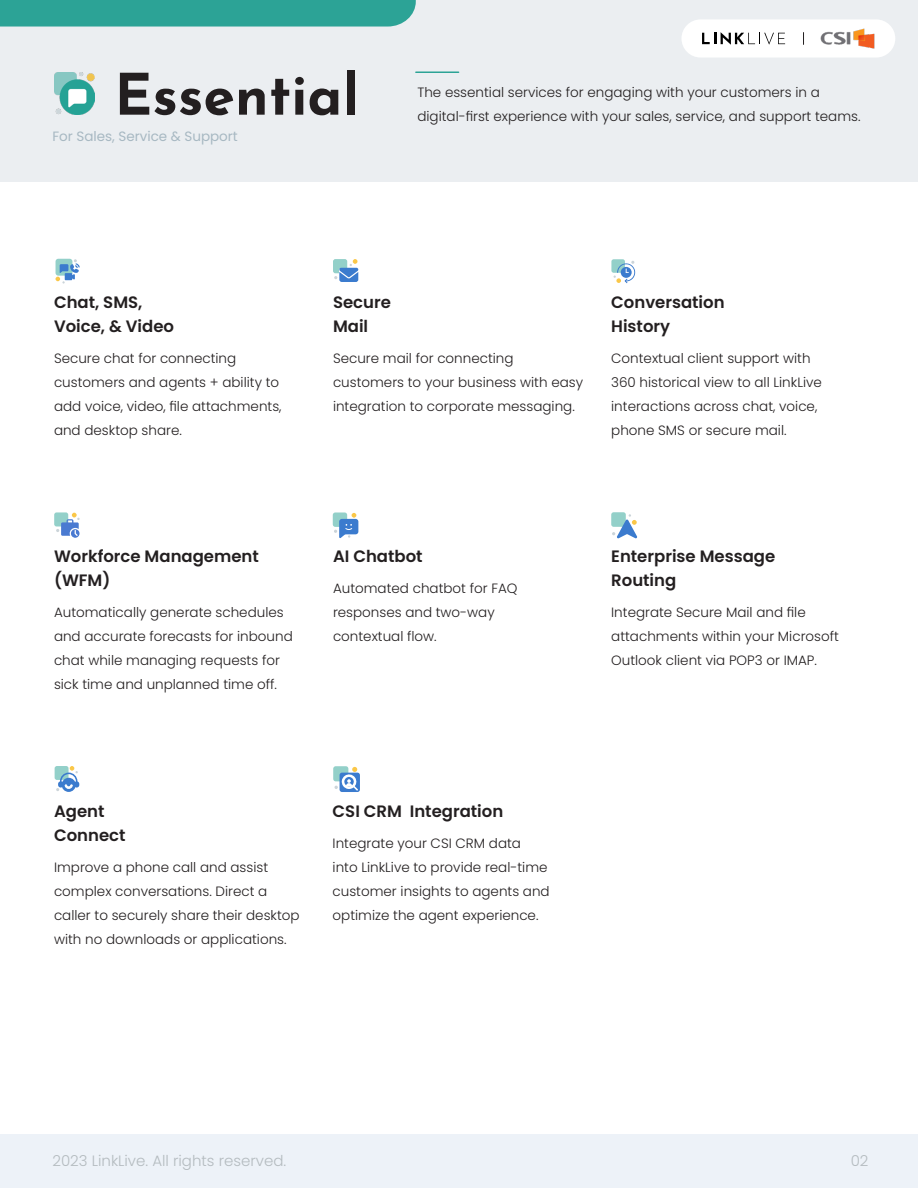
<style>
.page{position:relative;width:918px;height:1188px;background:#fff}
.page>*{position:absolute;margin:0;border:0;box-sizing:border-box;transform-origin:0 0}
.t1{font:700 57px "Josefin Sans";color:#231f20}
.t2{font:600 16.5px/24px "Poppins";color:#231f20}
.t3{font:300 15px "Poppins";color:#b4bbbf}
.Paragraph_Style_2{font:300 13.5px/24px "Poppins";color:#231f20}
.Paragraph_Style_1{font:300 13.5px/24px "Poppins";color:#231f20}
.t4{font:13.5px "Poppins";color:#a7b8c2}
</style>
<div class="page">
<div style="left:0;top:0;width:918px;height:181px;background:#ebeef1"></div>
<div style="left:0;top:1134px;width:918px;height:54px;background:#edf2f8"></div>
<div style="left:0;top:0;width:416px;height:27px;background:#2ca396"></div>
<img style="left:54px;top:73px;width:40px;height:42px">
<div style="left:681px;top:19px;width:214px;height:39px;background:#fff;border-radius:19px"></div>
<svg style="left:702px;top:32px;width:83px;height:13px"></svg>
<img style="left:820px;top:28px;width:67px;height:27px">
<svg style="left:803px;top:32px;width:1px;height:13px"></svg>
<div style="left:54px;top:512px;width:14px;height:15px;background:#93d0c9;border-radius:2px"></div>
<svg style="left:56px;top:513px;width:24px;height:25px"></svg>
<div style="left:611px;top:512px;width:15px;height:15px;background:#93d0c9;border-radius:2px"></div>
<svg style="left:612px;top:514px;width:25px;height:25px"></svg>
<div style="left:55px;top:766px;width:14px;height:14px;background:#93d0c9;border-radius:2px"></div>
<svg style="left:56px;top:766px;width:23px;height:25px"></svg>
<svg style="left:333px;top:259px;width:14px;height:14px"></svg>
<svg style="left:334px;top:259px;width:24px;height:23px"></svg>
<div style="left:611px;top:259px;width:14px;height:14px;background:#93d0c9;border-radius:2px"></div>
<svg style="left:614px;top:261px;width:22px;height:23px"></svg>
<svg style="left:56px;top:259px;width:24px;height:25px"></svg>
<svg style="left:333px;top:512px;width:14px;height:15px"></svg>
<svg style="left:334px;top:513px;width:24px;height:25px"></svg>
<svg style="left:333px;top:766px;width:15px;height:15px"></svg>
<div style="left:340px;top:773px;width:20px;height:19px;background:#3b7bce;border-radius:3px"></div>
<svg style="left:334px;top:767px;width:24px;height:24px"></svg>
<hr style="left:416px;top:71px;width:43px;height:2px;background:#2ca396">
<p class="t1" style="left:114px;top:44px;width:246px">Essential</p>
<p class="t4" style="left:52px;top:128px;width:187px">For Sales, Service &amp; Support</p>
<p class="Paragraph_Style_2" style="left:417px;top:81px;width:445px">The essential services for engaging with your customers in a digital-first experience with your sales, service, and support teams.</p>
<p class="t2" style="left:54px;top:291px;width:90px">Chat, SMS,</p>
<p class="t2" style="left:54px;top:315px;width:122px">Voice, &amp; Video</p>
<p class="Paragraph_Style_2" style="left:54px;top:347px;width:229px">Secure chat for connecting customers and agents + ability to add voice, video, file attachments, and desktop share.</p>
<p class="t2" style="left:333px;top:291px;width:59px">Secure</p>
<p class="t2" style="left:333px;top:315px;width:37px">Mail</p>
<p class="Paragraph_Style_1" style="left:333px;top:347px;width:252px">Secure mail for connecting customers to your business with easy integration to corporate messaging.</p>
<p class="t2" style="left:611px;top:291px;width:115px">Conversation</p>
<p class="t2" style="left:611px;top:315px;width:60px">History</p>
<p class="Paragraph_Style_2" style="left:611px;top:347px;width:212px">Contextual client support with<br>360 historical view to all LinkLive interactions across chat, voice, phone SMS or secure mail.</p>
<p class="t2" style="left:54px;top:545px;width:206px">Workforce Management (WFM)</p>
<p class="Paragraph_Style_2" style="left:54px;top:600px;width:240px">Automatically generate schedules and accurate forecasts for inbound chat while managing requests for sick time and unplanned time off.</p>
<p class="t2" style="left:333px;top:545px;width:91px">AI Chatbot</p>
<p class="Paragraph_Style_2" style="left:333px;top:576px;width:186px">Automated chatbot for FAQ responses and two-way contextual flow.</p>
<p class="t2" style="left:611px;top:545px;width:166px">Enterprise Message</p>
<p class="t2" style="left:611px;top:569px;width:67px">Routing</p>
<p class="Paragraph_Style_2" style="left:611px;top:600px;width:229px">Integrate Secure Mail and file attachments within your Microsoft<br>Outlook client via POP3 or IMAP.</p>
<p class="t2" style="left:54px;top:799px;width:52px">Agent</p>
<p class="t2" style="left:54px;top:823px;width:73px">Connect</p>
<p class="Paragraph_Style_2" style="left:54px;top:855px;width:247px">Improve a phone call and assist complex conversations. Direct a caller to securely share their desktop with no downloads or applications.</p>
<p class="t2" style="left:333px;top:799px;width:172px">CSI CRM Integration</p>
<p class="Paragraph_Style_2" style="left:333px;top:831px;width:219px">Integrate your CSI CRM data<br>into LinkLive to provide real-time customer insights to agents and optimize the agent experience.</p>
<p class="t3" style="left:52px;top:1152px;width:235px">2023 LinkLive. All rights reserved.</p>
<p class="t3" style="left:851px;top:1152px;width:19px">02</p>
</div>
